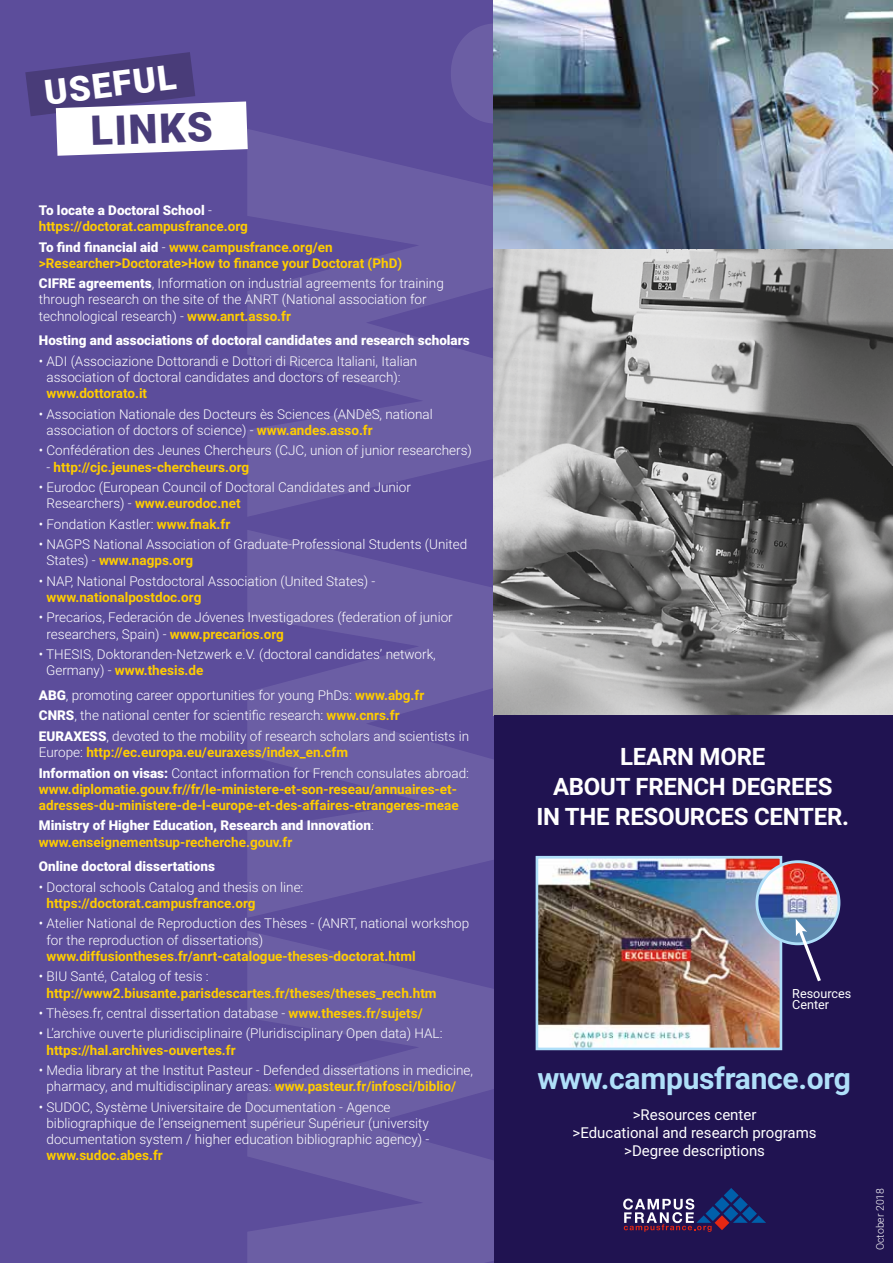
<style>
.page{position:relative;width:893px;height:1263px;background:#fff}
.page>*{position:absolute;margin:0;border:0;box-sizing:border-box;transform-origin:0 0}
.t1{font:900 41.1px "Roboto";color:#493c79}
.t2{font:900 34.8px "Roboto";color:#fff}
.t3{font:700 30px "Roboto";letter-spacing:-.01em;color:#afdff9}
.t4{font:700 24px/30px "Roboto";letter-spacing:-.01em;color:#fff;text-align:center}
.t5{font:15px/18px "Roboto";color:#fff;text-align:center}
.t6{font:300 13.5px/16.2px "Roboto";color:#fff}
.t7{font:700 13.5px/16.2px "Roboto";color:#fc0}
.t8{font:900 13.5px/16.2px "Roboto";color:#fff}
.t9{font:12.6px/11.4px "Roboto";color:#fff}
.t10{font:300 10.5px "Roboto";color:#fff}
.s1{font-weight:900;color:#fff}
.s2{font-weight:300;color:#fff}
.s3{font-weight:900}
.s4{font-weight:700;color:#fc0}
.s5{font-weight:300}
</style>
<div class="page">
<div style="left:0;top:0;width:494px;height:1263px;background:#5c4d9b"></div>
<svg style="left:25px;top:52px;width:222px;height:104px"></svg>
<svg style="left:247px;top:23px;width:247px;height:1240px;fill:#6b5ea4"></svg>
<img style="left:494px;top:0;width:399px;height:250px">
<img style="left:494px;top:250px;width:399px;height:465px">
<div style="left:494px;top:715px;width:399px;height:548px;background:#201351"></div>
<svg style="left:623px;top:1188px;width:143px;height:44px"></svg>
<img style="left:540px;top:860px;width:238px;height:186px">
<div style="left:536px;top:856px;width:246px;height:194px;border:3px solid #afdff9"></div>
<img style="left:757px;top:862px;width:82px;height:82px;border-radius:41px">
<div style="left:755px;top:860px;width:85px;height:85px;border:3px solid #afdff9;border-radius:50%"></div>
<svg style="left:795px;top:919px;width:28px;height:63px"></svg>
<h2 class="t2" style="left:42px;top:68px;width:134px;rotate:-7deg">USEFUL</h2>
<h1 class="t1" style="left:90px;top:102px;width:124px;rotate:-2deg">LINKS</h1>
<p class="t7" style="left:39px;top:202px;width:211px"><span class="s1">To locate a Doctoral School</span> <span class="s2">- </span>https://doctorat.campusfrance.org</p>
<p class="t7" style="left:39px;top:238px;width:365px"><span class="s1">To find financial aid</span> <span class="s2">-</span> www.campusfrance.org/en &gt;Researcher&gt;Doctorate&gt;How to finance your Doctorat (PhD)</p>
<p class="t6" style="left:39px;top:275px;width:406px"><span class="s3">CIFRE agreements</span>, Information on industrial agreements for training through research on the site of the ANRT (National association for technological research) - <span class="s4">www.anrt.asso.fr</span></p>
<p class="t8" style="left:39px;top:332px;width:432px">Hosting and associations of doctoral candidates and research scholars</p>
<p class="t6" style="left:47px;top:352px;width:372px;text-indent:-8px">• ADI (Associazione Dottorandi e Dottori di Ricerca Italiani, Italian association of doctoral candidates and doctors of research):</p>
<p class="t7" style="left:47px;top:385px;width:102px">www.dottorato.it</p>
<p class="t6" style="left:47px;top:405px;width:388px;text-indent:-8px">• Association Nationale des Docteurs ès Sciences (ANDèS, national association of doctors of science) - <span class="s4">www.andes.asso.fr</span></p>
<p class="t6" style="left:39px;top:442px;width:435px">• Confédération des Jeunes Chercheurs (CJC, union of junior researchers)</p>
<p class="t7" style="left:47px;top:458px;width:204px"><span class="s2">-</span> http://cjc.jeunes-chercheurs.org</p>
<p class="t6" style="left:47px;top:479px;width:366px;text-indent:-8px">• Eurodoc (European Council of Doctoral Candidates and Junior<br>Researchers) - <span class="s4">www.eurodoc.net</span></p>
<p class="t6" style="left:39px;top:515px;width:193px">• Fondation Kastler: <span class="s4">www.fnak.fr</span></p>
<p class="t6" style="left:47px;top:536px;width:422px;text-indent:-8px">• NAGPS National Association of Graduate-Professional Students (United<br>States) - <span class="s4">www.nagps.org</span></p>
<p class="t6" style="left:39px;top:572px;width:338px">• NAP, National Postdoctoral Association (United States) -</p>
<p class="t7" style="left:47px;top:588px;width:156px">www.nationalpostdoc.org</p>
<p class="t6" style="left:47px;top:609px;width:408px;text-indent:-8px">• Precarios, Federación de Jóvenes Investigadores (federation of junior researchers, Spain) - <span class="s4">www.precarios.org</span></p>
<p class="t6" style="left:46px;top:646px;width:391px;text-indent:-7px">• THESIS, Doktoranden-Netzwerk e.V. (doctoral candidates’ network,<br>Germany) - <span class="s4">www.thesis.de</span></p>
<p class="t6" style="left:39px;top:684px;width:432px;line-height:20.4px"><span class="s3">ABG</span>, promoting career opportunities for young PhDs: <span class="s4">www.abg.fr<br></span><span class="s3">CNRS</span>, the national center for scientific research: <span class="s4">www.cnrs.fr<br></span><span class="s3">EURAXESS</span>, devoted to the mobility of research scholars and scientists in</p>
<p class="t6" style="left:39px;top:742px;width:432px;line-height:20.4px">Europe: <span class="s4">http://ec.europa.eu/euraxess/index_en.cfm<br></span><span class="s3">Information on visas:</span> Contact information for French consulates abroad:</p>
<p class="t7" style="left:39px;top:780px;width:421px">www.diplomatie.gouv.fr//fr/le-ministere-et-son-reseau/annuaires-et&shy;adresses-du-ministere-de-l-europe-et-des-affaires-etrangeres-meae</p>
<p class="t8" style="left:39px;top:817px;width:337px">Ministry of Higher Education, Research and Innovation<span class="s5">: </span><span class="s4">www.enseignementsup-recherche.gouv.fr</span></p>
<p class="t8" style="left:39px;top:858px;width:178px">Online doctoral dissertations</p>
<p class="t6" style="left:39px;top:878px;width:266px">• Doctoral schools Catalog and thesis on line:</p>
<p class="t7" style="left:46px;top:894px;width:211px">https://doctorat.campusfrance.org</p>
<p class="t6" style="left:46px;top:915px;width:424px;text-indent:-8px">• Atelier National de Reproduction des Thèses - (ANRT, national workshop for the reproduction of dissertations)</p>
<p class="t7" style="left:46px;top:947px;width:371px">www.diffusiontheses.fr/anrt-catalogue-theses-doctorat.html</p>
<p class="t6" style="left:39px;top:968px;width:171px">• BIU Santé, Catalog of tesis :</p>
<p class="t7" style="left:46px;top:984px;width:392px">http://www2.biusante.parisdescartes.fr/theses/theses_rech.htm</p>
<p class="t6" style="left:39px;top:1004px;width:385px">• Thèses.fr, central dissertation database - <span class="s4">www.theses.fr/sujets/</span></p>
<p class="t6" style="left:39px;top:1025px;width:405px">• L’archive ouverte pluridisciplinaire (Pluridisciplinary Open data) HAL:</p>
<p class="t7" style="left:46px;top:1041px;width:191px">https://hal.archives-ouvertes.fr</p>
<p class="t6" style="left:46px;top:1062px;width:428px;text-indent:-8px">• Media library at the Institut Pasteur - Defended dissertations in medicine, pharmacy, and multidisciplinary areas: <span class="s4">www.pasteur.fr/infosci/biblio/</span></p>
<p class="t6" style="left:46px;top:1098px;width:384px;text-indent:-8px">• SUDOC, Système Universitaire de Documentation - Agence bibliographique de l’enseignement supérieur Supérieur (university documentation system / higher education bibliographic agency) -</p>
<p class="t7" style="left:46px;top:1147px;width:118px">www.sudoc.abes.fr</p>
<h3 class="t4" style="left:536px;top:741px;width:314px">LEARN MORE<br>ABOUT FRENCH DEGREES<br>IN THE RESOURCES CENTER.</h3>
<p class="t9" style="left:792px;top:987px;width:60px">Resources<br>Center</p>
<h3 class="t3" style="left:537px;top:1057px;width:315px">www.campusfrance.org</h3>
<p class="t5" style="left:573px;top:1105px;width:246px">&gt;Resources center<br>&gt;Educational and research programs &gt;Degree descriptions</p>
<p class="t10" style="left:873px;top:1250px;width:64px;rotate:-90deg">October 2018</p>
</div>
